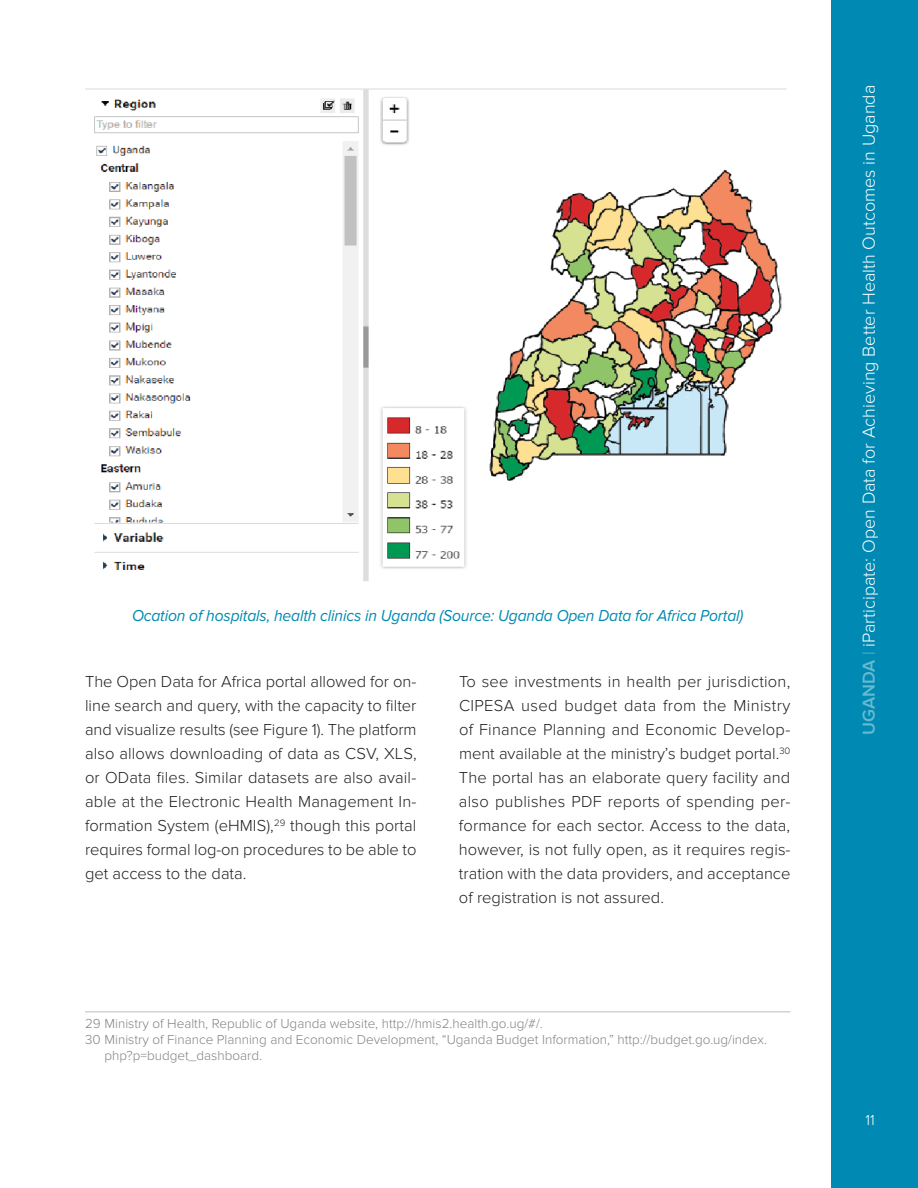
<style>
.page{position:relative;width:918px;height:1188px;background:#fff}
.page>*{position:absolute;margin:0;border:0;box-sizing:border-box;transform-origin:0 0}
.t1{font:300 18px "Proxima Nova";color:#fff}
.t2{font:300 16.5px/24px "Proxima Nova";color:#231f20;text-align:justify}
.t3{font:italic 16.5px "Proxima Nova";letter-spacing:-.01em;color:#008ab3;scale:.95 1}
.t4{font:300 15px "Proxima Nova";color:#fff}
.e-footnote-text{font:300 13.5px/16.2px "Proxima Nova";color:#808285}
.s1{font-weight:600;color:#66b9d1}
.s2{color:#66b9d1}
</style>
<div class="page">
<div style="left:832px;top:0;width:86px;height:1188px;background:#008ab3"></div>
<img style="left:85px;top:88px;width:701px;height:493px">
<hr style="left:85px;top:1011px;width:705px;height:1px;background:#bcbdc0">
<p class="t3" style="left:132px;top:606px;width:645px">Ocation of hospitals, health clinics in Uganda (Source: Uganda Open Data for Africa Portal)</p>
<p class="t2" style="left:85px;top:670px;width:333px">The Open Data for Africa portal allowed for on&shy;line search and query, with the capacity to filter and visualize results (see Figure 1). The platform also allows downloading of data as CSV, XLS, or OData files. Similar datasets are also avail&shy;able at the Electronic Health Management In&shy;formation System (eHMIS),<sup>29</sup> though this portal requires formal log-on procedures to be able to get access to the data.</p>
<p class="t2" style="left:459px;top:670px;width:333px">To see investments in health per jurisdiction, CIPESA used budget data from the Ministry of Finance Planning and Economic Develop&shy;ment available at the ministry’s budget portal.<sup>30<br></sup>The portal has an elaborate query facility and also publishes PDF reports of spending per&shy;formance for each sector. Access to the data, however, is not fully open, as it requires regis&shy;tration with the data providers, and acceptance of registration is not assured.</p>
<p class="e-footnote-text" style="left:85px;top:1016px;width:459px">29 Ministry of Health, Republic of Uganda website, http://hmis2.health.go.ug/#/.</p>
<p class="e-footnote-text" style="left:105px;top:1032px;width:664px;text-indent:-20px">30 Ministry of Finance Planning and Economic Development, “Uganda Budget Information,” http://budget.go.ug/index. php?p=budget_dashboard.</p>
<p class="t1" style="left:859px;top:735px;width:651px;rotate:-90deg"><span class="s1">UGANDA</span> <span class="s2">|</span> iParticipate: Open Data for Achieving Better Health Outcomes in Uganda</p>
<p class="t4" style="left:866px;top:1111px;width:11px">11</p>
</div>
